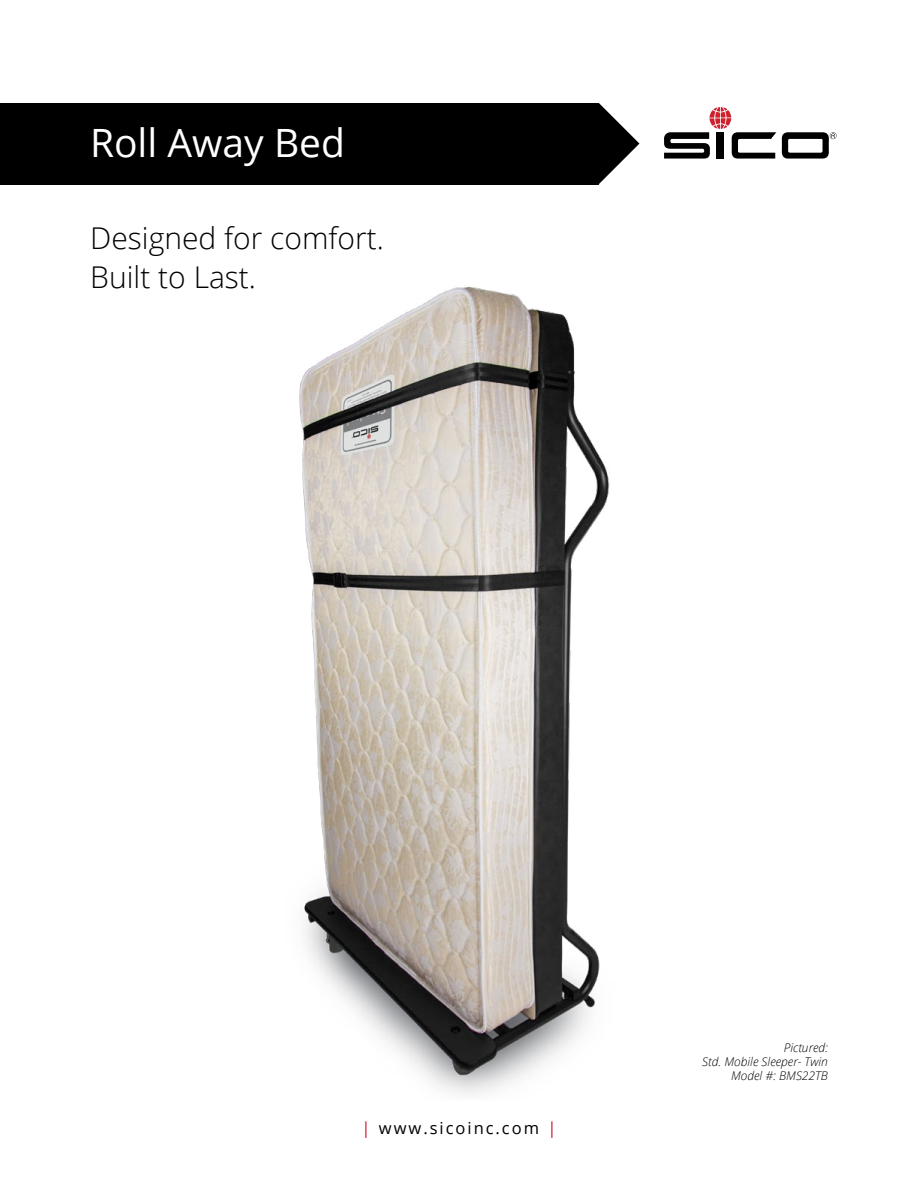
<style>
.page{position:relative;width:918px;height:1188px;background:#fff}
.page>*{position:absolute;margin:0;border:0;box-sizing:border-box;transform-origin:0 0}
.t1{font:39px "Open Sans";color:#fff}
.t2{font:300 30px/39px "Open Sans";color:#000}
.t3{font:16.5px "Open Sans";letter-spacing:.12em;color:#000}
.t4{font:italic 300 12px/14.4px "Open Sans";color:#000;text-align:right}
.s1{color:#cd122d}
</style>
<div class="page">
<div style="left:0;top:103px;width:656px;height:81px;background:#000"></div>
<svg style="left:599px;top:103px;width:177px;height:82px"></svg>
<svg style="left:782px;top:132px;width:55px;height:27px"></svg>
<img style="left:299px;top:286px;width:311px;height:808px">
<h1 class="t1" style="left:90px;top:116px;width:257px">Roll Away Bed</h1>
<h2 class="t2" style="left:90px;top:217px;width:295px">Designed for comfort.<br>Built to Last.</h2>
<h3 class="t3" style="left:362px;top:1117px;width:196px"><span class="s1">|</span> www.sicoinc.com <span class="s1">|</span></h3>
<p class="t4" style="left:702px;top:1040px;width:127px">Pictured:<br>Std. Mobile Sleeper- Twin<br>Model #: BMS22TB</p>
</div>
